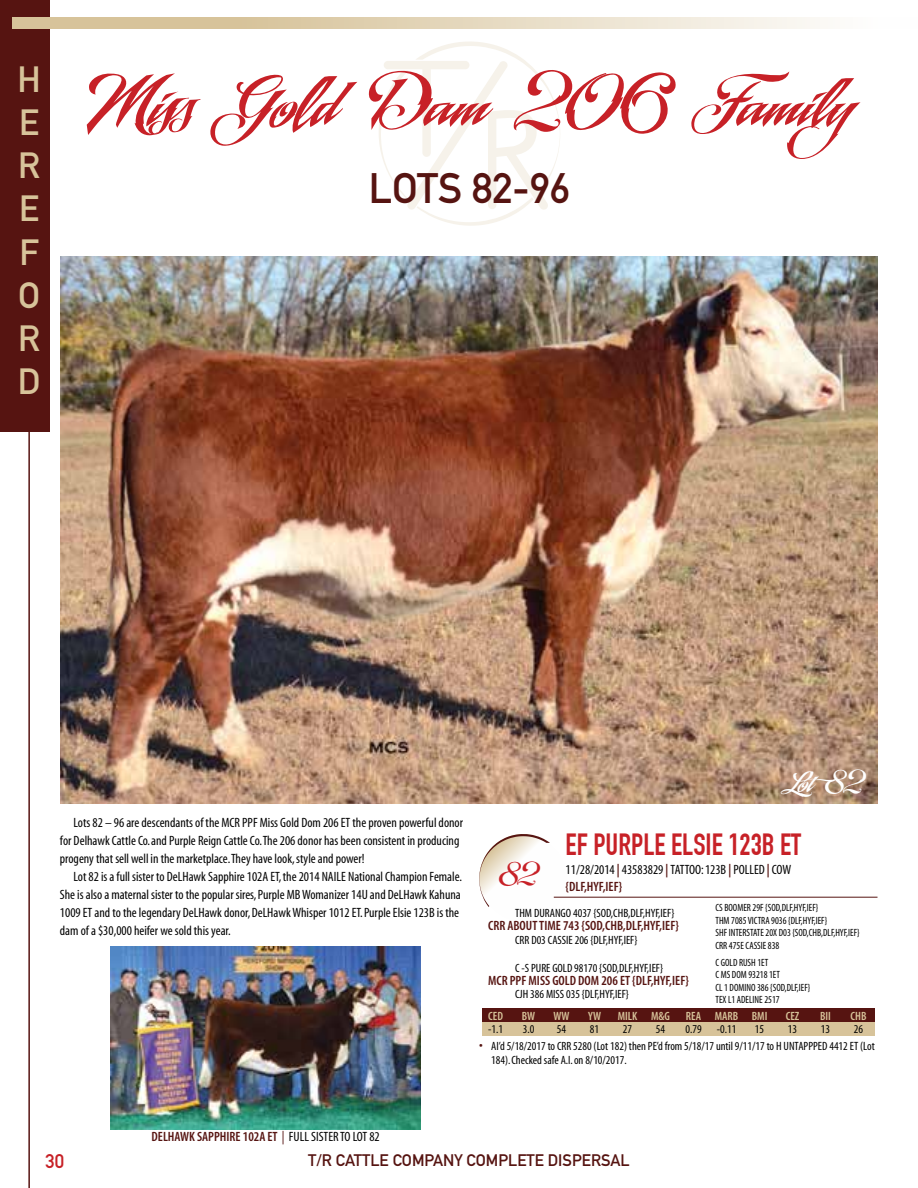
<style>
.page{position:relative;width:918px;height:1188px;background:#fff}
.page>*{position:absolute;margin:0;border:0;box-sizing:border-box;transform-origin:0 0}
.t1{font:84px "LHF Black Rose Script";color:#c72127}
.t2{font:42px "DIN Mittelschrift";color:#561411}
.t3{font:36px/43.2px "DIN Mittelschrift";color:#d7c39a;text-align:justify}
.t4{font:33px "LHF Black Rose Script";color:#fff}
.t5{font:33px "LHF Black Rose Script";color:#c72127}
.t6{font:700 30px "DIN Condensed";color:#c72127}
.t7{font:19.5px "DIN Mittelschrift";color:#c72127}
.t8{font:16.5px "DIN Mittelschrift";color:#561411}
.t9{font:condensed 13.5px/18px "Myriad";color:#000}
.t10{font:600 condensed 13.5px "Myriad";color:#561411}
.t11{font:condensed 12px/14.4px "Myriad";color:#000}
.t12{font:600 condensed 12px "Myriad";color:#d7c39a}
.t13{font:condensed 10.5px/12.6px "Myriad";color:#000;scale:.95 1}
.s1{font-weight:600;color:#561411}
.s2{font-weight:600;font-size:13.5px;color:#561411}
.s3{font-weight:400}
.s4{font-weight:400;color:#000}
</style>
<div class="page">
<div style="left:0;top:0;width:50px;height:432px;background:#561411"></div>
<hr style="left:28px;top:426px;width:2px;height:762px;background:#561411">
<svg style="left:12px;top:17px;width:808px;height:11px;background:#e3d6ba"></svg>
<svg style="left:479px;top:834px;width:71px;height:73px"></svg>
<div style="left:482px;top:1009px;width:393px;height:13px;background:#561411"></div>
<div style="left:482px;top:1022px;width:393px;height:14px;background:#d7c39a"></div>
<hr style="left:554px;top:897px;width:324px;height:1px;background:#561411">
<img style="left:61px;top:256px;width:817px;height:547px">
<svg style="left:379px;top:41px;width:181px;height:185px"></svg>
<img style="left:111px;top:946px;width:310px;height:183px">
<h3 class="t3" style="left:17px;top:58px;width:25px">H E R E F O R D</h3>
<h1 class="t1" style="left:85px;top:47px;width:819px">Miss GoldDam 206 Family</h1>
<h2 class="t2" style="left:369px;top:164px;width:203px">LOTS 82-96</h2>
<p class="t9" style="left:60px;top:814px;width:405px;text-indent:14px">Lots 82 – 96 are descendants of the MCR PPF Miss Gold Dom 206 ET the proven powerful donor for Delhawk Cattle Co. and Purple Reign Cattle Co.The 206 donor has been consistent in producing progeny that sell well in the marketplace.They have look, style and power!</p>
<p class="t9" style="left:60px;top:868px;width:404px;text-indent:14px">Lot 82 is a full sister to DeLHawk Sapphire 102A ET, the 2014 NAILE National Champion Female.<br>She is also a maternal sister to the popular sires, Purple MB Womanizer 14U and DeLHawk Kahuna 1009 ET and to the legendary DeLHawk donor, DeLHawk Whisper 1012 ET. Purple Elsie 123B is the dam of a $30,000 heifer we sold this year.</p>
<h3 class="t4" style="left:783px;top:761px;width:82px">Lot82</h3>
<h3 class="t6" style="left:566px;top:827px;width:237px">EF PURPLE ELSIE 123B ET</h3>
<p class="t9" style="left:566px;top:862px;width:227px;line-height:16.2px">11/28/2014 <span class="s1">|</span> 43583829 <span class="s1">|</span> TATTOO: 123B <span class="s1">|</span> POLLED <span class="s1">|</span> COW <span class="s1">{DLF,HYF,IEF}</span></p>
<p class="t11" style="left:515px;top:907px;width:161px">THM DURANGO 4037 {SOD,CHB,DLF,HYF,IEF}</p>
<p class="t10" style="left:488px;top:919px;width:192px">CRR ABOUT TIME 743 {SOD,CHB,DLF,HYF,IEF}</p>
<p class="t11" style="left:515px;top:933px;width:124px">CRR D03 CASSIE 206 {DLF,HYF,IEF}</p>
<h3 class="t5" style="left:498px;top:852px;width:42px">82</h3>
<p class="t13" style="left:716px;top:902px;width:153px">CS BOOMER 29F {SOD,DLF,HYF,IEF}<br>THM 7085 VICTRA 9036 {DLF,HYF,IEF}<br>SHF INTERSTATE 20X D03 {SOD,CHB,DLF,HYF,IEF} CRR 475E CASSIE 838</p>
<p class="t11" style="left:515px;top:961px;width:149px">C -S PURE GOLD 98170 {SOD,DLF,HYF,IEF}</p>
<p class="t10" style="left:488px;top:974px;width:202px">MCR PPF MISS GOLD DOM 206 ET {DLF,HYF,IEF}</p>
<p class="t11" style="left:515px;top:988px;width:115px">CJH 386 MISS 035 {DLF,HYF,IEF}</p>
<p class="t13" style="left:716px;top:956px;width:101px">C GOLD RUSH 1ET<br>C MS DOM 93218 1ET<br>CL 1 DOMINO 386 {SOD,DLF,IEF}<br>TEX L1 ADELINE 2517</p>
<p class="t12" style="left:488px;top:1010px;width:16px">CED</p>
<p class="t12" style="left:522px;top:1010px;width:15px">BW</p>
<p class="t12" style="left:554px;top:1010px;width:18px">WW</p>
<p class="t12" style="left:588px;top:1010px;width:15px">YW</p>
<p class="t12" style="left:618px;top:1010px;width:54px">MILK M&amp;G</p>
<p class="t12" style="left:686px;top:1010px;width:83px">REA MARB BMI</p>
<p class="t12" style="left:786px;top:1010px;width:15px">CEZ</p>
<p class="t12" style="left:820px;top:1010px;width:12px">BII</p>
<p class="t12" style="left:851px;top:1010px;width:17px">CHB</p>
<p class="t11" style="left:488px;top:1023px;width:16px">-1.1</p>
<p class="t11" style="left:523px;top:1023px;width:13px">3.0</p>
<p class="t11" style="left:557px;top:1023px;width:11px">54</p>
<p class="t11" style="left:590px;top:1023px;width:11px">81</p>
<p class="t11" style="left:623px;top:1023px;width:11px">27</p>
<p class="t11" style="left:656px;top:1023px;width:11px">54</p>
<p class="t11" style="left:685px;top:1023px;width:18px">0.79</p>
<p class="t11" style="left:717px;top:1023px;width:21px">-0.11</p>
<p class="t11" style="left:755px;top:1023px;width:11px">15</p>
<p class="t11" style="left:788px;top:1023px;width:11px">13</p>
<p class="t11" style="left:821px;top:1023px;width:11px">13</p>
<p class="t11" style="left:854px;top:1023px;width:11px">26</p>
<p class="t11" style="left:491px;top:1039px;width:385px;text-indent:-12px"><span class="s2">•</span> AI’d 5/18/2017 to CRR 5280 (Lot 182) then PE’d from 5/18/17 until 9/11/17 to H UNTAPPPED 4412 ET (Lot<br>184). Checked safe A.I. on 8/10/2017.</p>
<p class="t10" style="left:152px;top:1130px;width:230px">DELHAWK SAPPHIRE 102A ET <span class="s3">|</span> <span class="s4">FULL SISTER TO LOT 82</span></p>
<h3 class="t7" style="left:45px;top:1150px;width:20px">30</h3>
<p class="t8" style="left:308px;top:1150px;width:323px">T/R CATTLE COMPANY COMPLETE DISPERSAL</p>
</div>
